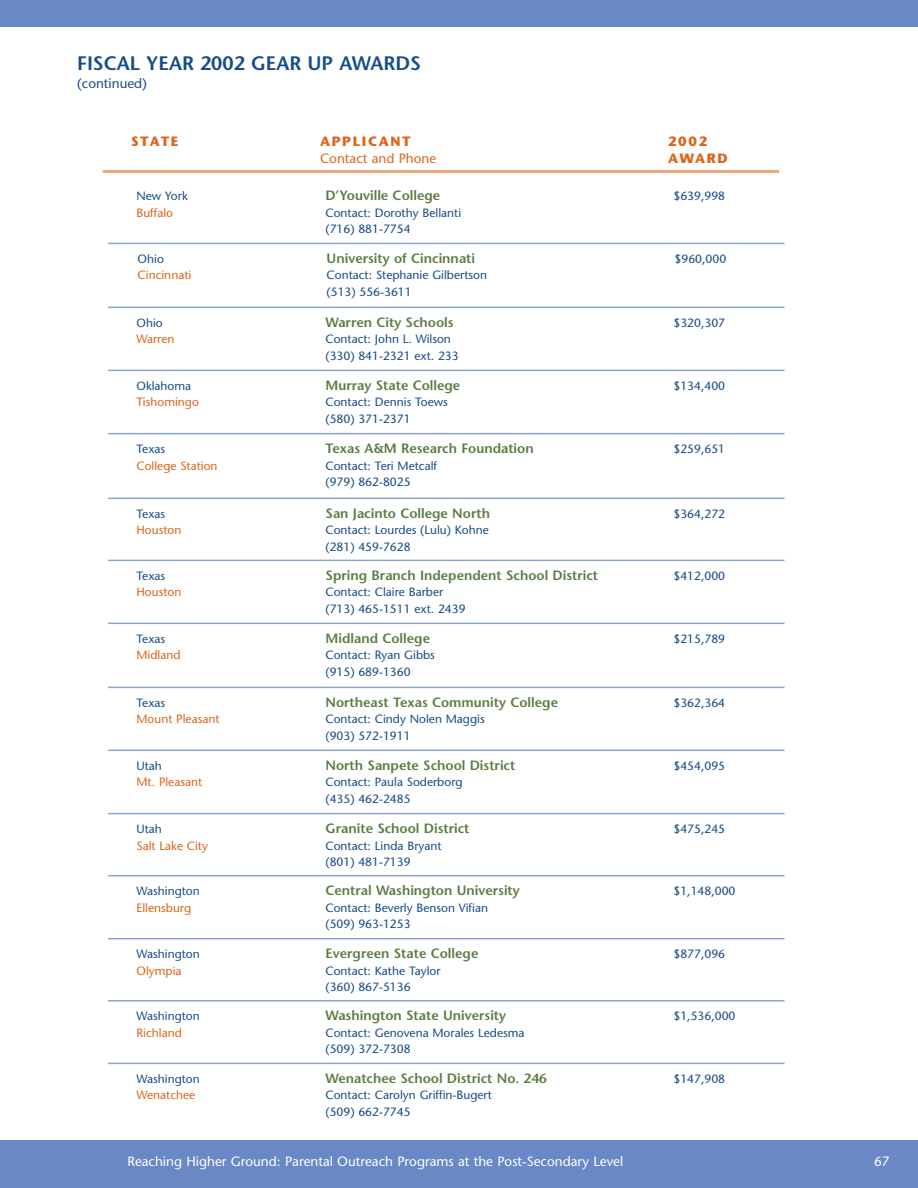
<style>
.page{position:relative;width:918px;height:1188px;background:#fff}
.page>*{position:absolute;margin:0;border:0;box-sizing:border-box;transform-origin:0 0}
.t1{font:600 19.5px "Stone Sans";color:#174d88}
.t2{font:600 13.5px "Stone Sans";color:#5c7c42}
.t3{font:13.5px "Stone Sans";color:#fff}
.t4{font:700 13.5px "Stone Sans";letter-spacing:.125em;color:#dc651d}
.t5{font:13.5px "Stone Sans";color:#dc651d}
.t6{font:13.5px "Stone Sans";color:#174d88}
.t7{font:12px/16.5px "Stone Sans";color:#174d88}
.t8{font:12px "Stone Sans";color:#dc651d}
</style>
<div class="page">
<div style="left:0;top:1141px;width:918px;height:47px;background:#6988c5"></div>
<div style="left:0;top:0;width:918px;height:27px;background:#6988c5"></div>
<hr style="left:103px;top:170px;width:676px;height:3px;background:#edaa7c">
<hr style="left:108px;top:498px;width:677px;height:1px;background:#8fa3d3">
<hr style="left:108px;top:433px;width:677px;height:1px;background:#8fa3d3">
<hr style="left:108px;top:370px;width:677px;height:1px;background:#8fa3d3">
<hr style="left:108px;top:307px;width:677px;height:1px;background:#8fa3d3">
<hr style="left:108px;top:243px;width:677px;height:1px;background:#8fa3d3">
<hr style="left:108px;top:560px;width:677px;height:1px;background:#8fa3d3">
<hr style="left:108px;top:623px;width:677px;height:1px;background:#8fa3d3">
<hr style="left:108px;top:687px;width:677px;height:1px;background:#8fa3d3">
<hr style="left:108px;top:750px;width:677px;height:1px;background:#8fa3d3">
<hr style="left:108px;top:813px;width:677px;height:1px;background:#8fa3d3">
<hr style="left:108px;top:875px;width:677px;height:1px;background:#8fa3d3">
<hr style="left:108px;top:938px;width:677px;height:1px;background:#8fa3d3">
<hr style="left:108px;top:1000px;width:677px;height:2px;background:#8fa3d3">
<hr style="left:108px;top:1063px;width:677px;height:1px;background:#8fa3d3">
<h1 class="t1" style="left:77px;top:55px;width:345px">FISCAL YEAR 2002 GEAR UP AWARDS</h1>
<p class="t6" style="left:77px;top:78px;width:71px">(continued)</p>
<p class="t4" style="left:131px;top:136px;width:49px">STATE</p>
<p class="t4" style="left:320px;top:136px;width:92px">APPLICANT</p>
<p class="t4" style="left:668px;top:136px;width:41px">2002</p>
<p class="t5" style="left:320px;top:153px;width:118px">Contact and Phone</p>
<p class="t4" style="left:668px;top:153px;width:61px">AWARD</p>
<p class="t7" style="left:136px;top:189px;width:53px">New York</p>
<p class="t2" style="left:326px;top:190px;width:116px">D’Youville College</p>
<p class="t7" style="left:674px;top:189px;width:53px">$639,998</p>
<p class="t8" style="left:136px;top:208px;width:38px">Buffalo</p>
<p class="t7" style="left:326px;top:206px;width:137px">Contact: Dorothy Bellanti (716) 881-7754</p>
<p class="t7" style="left:138px;top:252px;width:28px">Ohio</p>
<p class="t2" style="left:327px;top:253px;width:150px">University of Cincinnati</p>
<p class="t7" style="left:675px;top:252px;width:53px">$960,000</p>
<p class="t8" style="left:138px;top:271px;width:55px">Cincinnati</p>
<p class="t7" style="left:327px;top:268px;width:162px">Contact: Stephanie Gilbertson (513) 556-3611</p>
<p class="t7" style="left:136px;top:316px;width:28px">Ohio</p>
<p class="t2" style="left:326px;top:317px;width:130px">Warren City Schools</p>
<p class="t7" style="left:674px;top:316px;width:53px">$320,307</p>
<p class="t8" style="left:136px;top:335px;width:40px">Warren</p>
<p class="t7" style="left:326px;top:332px;width:135px">Contact: John L. Wilson (330) 841-2321 ext. 233</p>
<p class="t7" style="left:136px;top:379px;width:56px">Oklahoma</p>
<p class="t2" style="left:326px;top:380px;width:136px">Murray State College</p>
<p class="t7" style="left:674px;top:379px;width:53px">$134,400</p>
<p class="t8" style="left:136px;top:398px;width:64px">Tishomingo</p>
<p class="t7" style="left:326px;top:395px;width:124px">Contact: Dennis Toews (580) 371-2371</p>
<p class="t7" style="left:136px;top:442px;width:30px">Texas</p>
<p class="t2" style="left:326px;top:443px;width:210px">Texas A&amp;M Research Foundation</p>
<p class="t7" style="left:674px;top:442px;width:53px">$259,651</p>
<p class="t8" style="left:136px;top:461px;width:83px">College Station</p>
<p class="t7" style="left:326px;top:458px;width:113px">Contact: Teri Metcalf (979) 862-8025</p>
<p class="t7" style="left:136px;top:507px;width:30px">Texas</p>
<p class="t2" style="left:326px;top:508px;width:166px">San Jacinto College North</p>
<p class="t7" style="left:674px;top:507px;width:53px">$364,272</p>
<p class="t8" style="left:136px;top:525px;width:46px">Houston</p>
<p class="t7" style="left:326px;top:523px;width:165px">Contact: Lourdes (Lulu) Kohne (281) 459-7628</p>
<p class="t7" style="left:136px;top:569px;width:30px">Texas</p>
<p class="t2" style="left:326px;top:570px;width:274px">Spring Branch Independent School District</p>
<p class="t7" style="left:674px;top:569px;width:53px">$412,000</p>
<p class="t8" style="left:136px;top:588px;width:46px">Houston</p>
<p class="t7" style="left:326px;top:585px;width:142px">Contact: Claire Barber (713) 465-1511 ext. 2439</p>
<p class="t7" style="left:136px;top:632px;width:30px">Texas</p>
<p class="t2" style="left:326px;top:633px;width:106px">Midland College</p>
<p class="t7" style="left:674px;top:632px;width:53px">$215,789</p>
<p class="t8" style="left:136px;top:650px;width:46px">Midland</p>
<p class="t7" style="left:326px;top:648px;width:111px">Contact: Ryan Gibbs (915) 689-1360</p>
<p class="t7" style="left:136px;top:696px;width:30px">Texas</p>
<p class="t2" style="left:326px;top:697px;width:234px">Northeast Texas Community College</p>
<p class="t7" style="left:674px;top:696px;width:53px">$362,364</p>
<p class="t8" style="left:136px;top:715px;width:85px">Mount Pleasant</p>
<p class="t7" style="left:326px;top:712px;width:161px">Contact: Cindy Nolen Maggis (903) 572-1911</p>
<p class="t7" style="left:136px;top:759px;width:27px">Utah</p>
<p class="t2" style="left:326px;top:760px;width:191px">North Sanpete School District</p>
<p class="t7" style="left:674px;top:759px;width:53px">$454,095</p>
<p class="t8" style="left:136px;top:777px;width:67px">Mt. Pleasant</p>
<p class="t7" style="left:326px;top:775px;width:139px">Contact: Paula Soderborg (435) 462-2485</p>
<p class="t7" style="left:136px;top:822px;width:27px">Utah</p>
<p class="t2" style="left:326px;top:823px;width:145px">Granite School District</p>
<p class="t7" style="left:674px;top:822px;width:53px">$475,245</p>
<p class="t8" style="left:136px;top:841px;width:73px">Salt Lake City</p>
<p class="t7" style="left:326px;top:838px;width:118px">Contact: Linda Bryant (801) 481-7139</p>
<p class="t7" style="left:136px;top:884px;width:65px">Washington</p>
<p class="t2" style="left:326px;top:885px;width:196px">Central Washington University</p>
<p class="t7" style="left:674px;top:884px;width:63px">$1,148,000</p>
<p class="t8" style="left:136px;top:903px;width:56px">Ellensburg</p>
<p class="t7" style="left:326px;top:901px;width:164px">Contact: Beverly Benson Vifian (509) 963-1253</p>
<p class="t7" style="left:136px;top:947px;width:65px">Washington</p>
<p class="t2" style="left:326px;top:948px;width:154px">Evergreen State College</p>
<p class="t7" style="left:674px;top:947px;width:53px">$877,096</p>
<p class="t8" style="left:136px;top:966px;width:47px">Olympia</p>
<p class="t7" style="left:326px;top:964px;width:117px">Contact: Kathe Taylor (360) 867-5136</p>
<p class="t7" style="left:136px;top:1009px;width:65px">Washington</p>
<p class="t2" style="left:326px;top:1010px;width:182px">Washington State University</p>
<p class="t7" style="left:674px;top:1009px;width:63px">$1,536,000</p>
<p class="t8" style="left:136px;top:1028px;width:47px">Richland</p>
<p class="t7" style="left:326px;top:1026px;width:201px">Contact: Genovena Morales Ledesma (509) 372-7308</p>
<p class="t7" style="left:136px;top:1072px;width:65px">Washington</p>
<p class="t2" style="left:326px;top:1073px;width:223px">Wenatchee School District No. 246</p>
<p class="t7" style="left:674px;top:1072px;width:53px">$147,908</p>
<p class="t8" style="left:136px;top:1091px;width:60px">Wenatchee</p>
<p class="t7" style="left:326px;top:1088px;width:168px">Contact: Carolyn Griffin-Bugert (509) 662-7745</p>
<p class="t3" style="left:128px;top:1156px;width:497px">Reaching Higher Ground: Parental Outreach Programs at the Post-Secondary Level</p>
<p class="t3" style="left:874px;top:1156px;width:17px">67</p>
</div>
